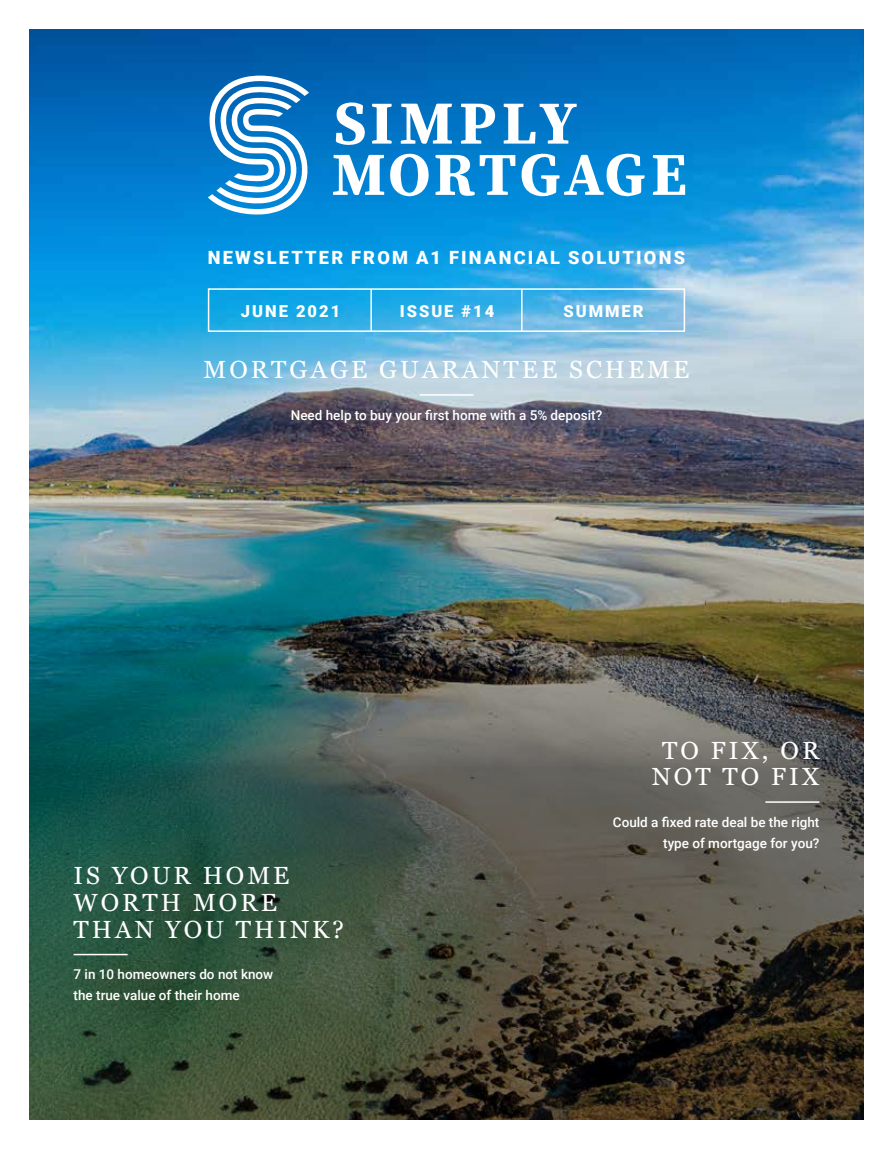
<style>
.page{position:relative;width:893px;height:1149px;background:#fff}
.page>*{position:absolute;margin:0;border:0;box-sizing:border-box;transform-origin:0 0}
.t1{font:24.75px/26.7px "Georgia";letter-spacing:.12em;color:#fff}
.t2{font:900 18.3px "Roboto";letter-spacing:.12em;color:#fff}
.t3{font:900 16.5px "Roboto";letter-spacing:.12em;color:#fff}
.t4{font:500 13.5px/21px "Roboto";color:#fff}
</style>
<div class="page">
<img style="left:30px;top:30px;width:833px;height:1088px">
<div style="left:208px;top:288px;width:477px;height:44px;border:2px solid #fff"></div>
<hr style="left:370px;top:289px;width:2px;height:42px;background:#fff">
<hr style="left:521px;top:289px;width:2px;height:42px;background:#fff">
<hr style="left:74px;top:953px;width:54px;height:2px;background:#fff">
<svg style="left:208px;top:75px;width:101px;height:139px"></svg>
<svg style="left:333px;top:155px;width:51px;height:40px"></svg>
<svg style="left:401px;top:104px;width:51px;height:40px"></svg>
<svg style="left:653px;top:155px;width:32px;height:40px"></svg>
<svg style="left:336px;top:102px;width:30px;height:44px"></svg>
<svg style="left:504px;top:104px;width:73px;height:40px"></svg>
<svg style="left:372px;top:104px;width:20px;height:39px"></svg>
<svg style="left:435px;top:155px;width:80px;height:41px"></svg>
<svg style="left:461px;top:104px;width:34px;height:40px"></svg>
<svg style="left:521px;top:153px;width:124px;height:44px"></svg>
<svg style="left:390px;top:153px;width:39px;height:43px"></svg>
<hr style="left:765px;top:801px;width:54px;height:1px;background:#fff">
<hr style="left:419px;top:394px;width:54px;height:1px;background:#fff">
<h2 class="t2" style="left:208px;top:244px;width:479px">NEWSLETTER FROM A1 FINANCIAL SOLUTIONS</h2>
<p class="t3" style="left:241px;top:300px;width:101px">JUNE 2021</p>
<p class="t3" style="left:400px;top:300px;width:96px">ISSUE #14</p>
<p class="t3" style="left:563px;top:300px;width:82px">SUMMER</p>
<h1 class="t1" style="left:204px;top:355px;width:487px">MORTGAGE GUARANTEE SCHEME</h1>
<p class="t4" style="left:291px;top:403px;width:313px">Need help to buy your first home with a 5% deposit?</p>
<h1 class="t1" style="left:74px;top:861px;width:272px">IS YOUR HOME<br>WORTH MORE<br>THAN YOU THINK?</h1>
<p class="t4" style="left:74px;top:963px;width:201px">7 in 10 homeowners do not know the true value of their home</p>
<h1 class="t1" style="left:652px;top:735px;width:169px;text-align:center">TO FIX, OR<br>NOT TO FIX</h1>
<p class="t4" style="left:613px;top:810px;width:208px;text-align:right">Could a fixed rate deal be the right type of mortgage for you?</p>
</div>
